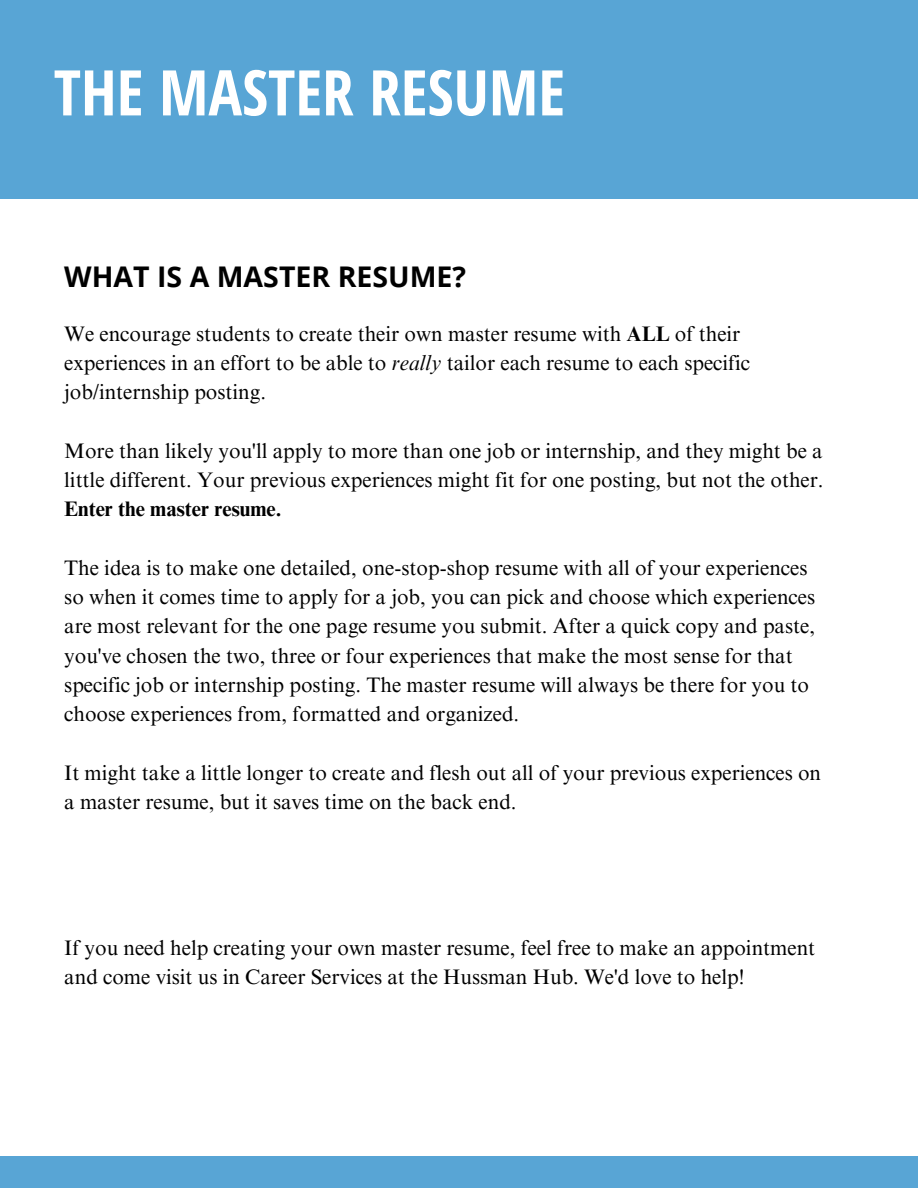
<style>
.page{position:relative;width:918px;height:1188px;background:#fff}
.page>*{position:absolute;margin:0;border:0;box-sizing:border-box;transform-origin:0 0}
.t1{font:700 63px "Open Sans Condensed";color:#fff}
.t2{font:700 28.5px "Open Sans";color:#000}
.t3{font:21px/29.2px "Times NRMT Pro";color:#000}
.s1{font-weight:700}
.s2{font-style:italic}
</style>
<div class="page">
<div style="left:0;top:0;width:918px;height:199px;background:#58a5d5"></div>
<div style="left:0;top:1157px;width:918px;height:31px;background:#58a5d5"></div>
<p class="t1" style="left:54px;top:48px;width:513px">THE MASTER RESUME</p>
<p class="t2" style="left:64px;top:256px;width:403px">WHAT IS A MASTER RESUME?</p>
<p class="t3" style="left:64px;top:322px;width:687px">We encourage students to create their own master resume with <span class="s1">ALL</span> of their experiences in an effort to be able to <span class="s2">really</span> tailor each resume to each specific job/internship posting.</p>
<p class="t3" style="left:64px;top:439px;width:761px;text-align:justify">More than likely you'll apply to more than one job or internship, and they might be a little different. Your previous experiences might fit for one posting, but not the other.<br><span class="s1">Enter the master resume.</span></p>
<p class="t3" style="left:64px;top:556px;width:752px">The idea is to make one detailed, one-stop-shop resume with all of your experiences so when it comes time to apply for a job, you can pick and choose which experiences are most relevant for the one page resume you submit. After a quick copy and paste, you've chosen the two, three or four experiences that make the most sense for that specific job or internship posting. The master resume will always be there for you to choose experiences from, formatted and organized.</p>
<p class="t3" style="left:64px;top:760px;width:758px">It might take a little longer to create and flesh out all of your previous experiences on a master resume, but it saves time on the back end.</p>
<p class="t3" style="left:64px;top:936px;width:753px">If you need help creating your own master resume, feel free to make an appointment and come visit us in Career Services at the Hussman Hub. We'd love to help!</p>
</div>
